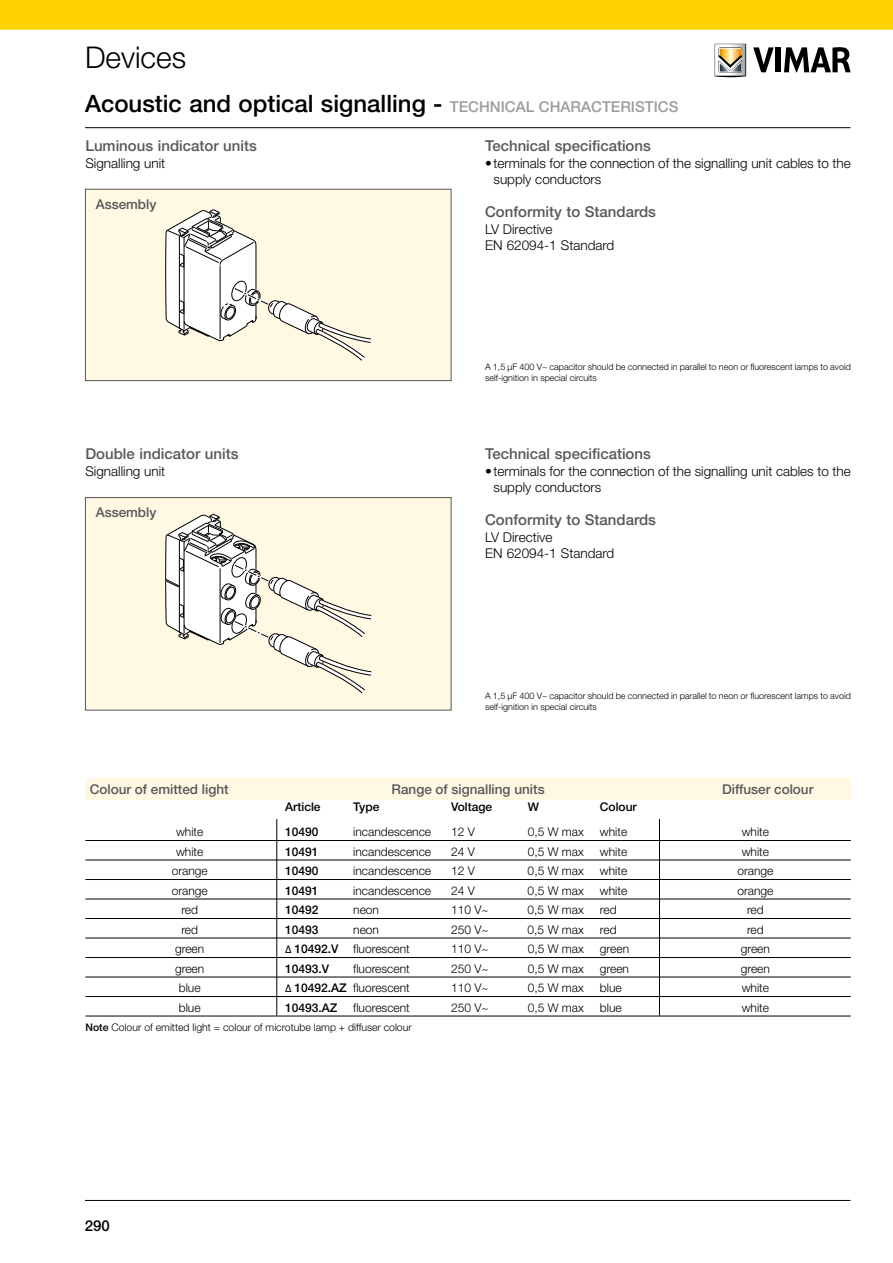
<style>
.page{position:relative;width:893px;height:1263px;background:#fff}
.page>*{position:absolute;margin:0;border:0;box-sizing:border-box;transform-origin:0 0}
.t1{font:300 30px "Helvetica Neue LT Std";color:#000}
.t2{font:500 24px "Helvetica Neue LT Std";color:#000}
.t3{font:500 15px "Helvetica Neue LT Std";color:#58585a}
.t4{font:500 15px "Helvetica Neue LT Std";color:#000}
.t5{font:300 13.5px/16.5px "Helvetica Neue LT Std";color:#000}
.t6{font:500 13.5px "Helvetica Neue LT Std";color:#58585a}
.t7{font:300 12px "Helvetica Neue LT Std";color:#000}
.t8{font:500 12px "Helvetica Neue LT Std";color:#000}
.t9{font:300 10.5px "Helvetica Neue LT Std";color:#000}
.t10{font:300 9px/10.5px "Helvetica Neue LT Std";color:#000}
.s1{font-size:15px;color:#9c9d9f}
.s2{font-weight:500;font-size:10.5px}
.s3{font-weight:500}
</style>
<div class="page">
<svg style="left:0;top:0;width:892px;height:72px"></svg>
<hr style="left:85px;top:127px;width:765px;height:1px;background:#000">
<hr style="left:85px;top:1200px;width:765px;height:1px;background:#000">
<svg style="left:715px;top:44px;width:31px;height:33px"></svg>
<svg style="left:753px;top:47px;width:21px;height:25px"></svg>
<div style="left:776px;top:47px;width:5px;height:25px;background:#000"></div>
<svg style="left:784px;top:46px;width:67px;height:26px"></svg>
<svg style="left:892px;top:0;width:1px;height:30px"></svg>
<div style="left:85px;top:189px;width:366px;height:192px;background:#fff8e2"></div>
<svg style="left:165px;top:209px;width:206px;height:152px"></svg>
<div style="left:85px;top:189px;width:366px;height:192px;border:1px solid #58585a"></div>
<div style="left:85px;top:497px;width:366px;height:213px;background:#fff8e2"></div>
<svg style="left:165px;top:514px;width:206px;height:179px"></svg>
<div style="left:85px;top:497px;width:366px;height:213px;border:1px solid #58585a"></div>
<hr style="left:85px;top:840px;width:766px;height:1px;background:#000">
<hr style="left:85px;top:860px;width:766px;height:1px;background:#000">
<hr style="left:85px;top:879px;width:766px;height:1px;background:#000">
<hr style="left:85px;top:899px;width:766px;height:1px;background:#000">
<hr style="left:85px;top:918px;width:766px;height:1px;background:#000">
<hr style="left:85px;top:938px;width:766px;height:1px;background:#000">
<hr style="left:85px;top:957px;width:766px;height:1px;background:#000">
<hr style="left:85px;top:977px;width:766px;height:1px;background:#000">
<hr style="left:85px;top:996px;width:766px;height:1px;background:#000">
<hr style="left:85px;top:1016px;width:766px;height:1px;background:#000">
<div style="left:85px;top:778px;width:766px;height:21px;background:#fff8e2"></div>
<hr style="left:276px;top:819px;width:1px;height:196px;background:#000">
<hr style="left:659px;top:819px;width:1px;height:196px;background:#000">
<h1 class="t1" style="left:85px;top:39px;width:103px">Devices</h1>
<h2 class="t2" style="left:85px;top:89px;width:595px">Acoustic and optical signalling - <span class="s1">TECHNICAL CHARACTERISTICS</span></h2>
<p class="t3" style="left:85px;top:137px;width:173px">Luminous indicator units</p>
<p class="t5" style="left:85px;top:154px;width:81px">Signalling unit</p>
<p class="t3" style="left:485px;top:137px;width:167px">Technical specifications</p>
<p class="t5" style="left:494px;top:154px;width:359px;text-indent:-8px">• terminals for the connection of the signalling unit cables to the supply conductors</p>
<p class="t3" style="left:485px;top:203px;width:172px">Conformity to Standards</p>
<p class="t5" style="left:485px;top:220px;width:131px">LV Directive<br>EN 62094-1 Standard</p>
<p class="t6" style="left:96px;top:196px;width:62px">Assembly</p>
<p class="t3" style="left:85px;top:445px;width:155px">Double indicator units</p>
<p class="t5" style="left:85px;top:462px;width:81px">Signalling unit</p>
<p class="t6" style="left:96px;top:505px;width:62px">Assembly</p>
<p class="t10" style="left:485px;top:361px;width:367px">A 1,5 µF 400 V~ capacitor should be connected in parallel to neon or fluorescent lamps to avoid self-ignition in special circuits</p>
<p class="t3" style="left:485px;top:445px;width:167px">Technical specifications</p>
<p class="t5" style="left:494px;top:462px;width:359px;text-indent:-8px">• terminals for the connection of the signalling unit cables to the supply conductors</p>
<p class="t3" style="left:485px;top:511px;width:172px">Conformity to Standards</p>
<p class="t5" style="left:485px;top:528px;width:131px">LV Directive<br>EN 62094-1 Standard</p>
<p class="t10" style="left:485px;top:690px;width:367px">A 1,5 µF 400 V~ capacitor should be connected in parallel to neon or fluorescent lamps to avoid self-ignition in special circuits</p>
<p class="t6" style="left:90px;top:781px;width:141px">Colour of emitted light</p>
<p class="t6" style="left:392px;top:781px;width:155px">Range of signalling units</p>
<p class="t6" style="left:722px;top:781px;width:93px">Diffuser colour</p>
<p class="t8" style="left:285px;top:799px;width:37px">Article</p>
<p class="t8" style="left:353px;top:799px;width:28px">Type</p>
<p class="t8" style="left:451px;top:799px;width:43px">Voltage</p>
<p class="t8" style="left:528px;top:799px;width:13px">W</p>
<p class="t8" style="left:600px;top:799px;width:38px">Colour</p>
<p class="t7" style="left:176px;top:824px;width:29px">white</p>
<p class="t8" style="left:285px;top:825px;width:35px">10490</p>
<p class="t7" style="left:353px;top:824px;width:79px">incandescence</p>
<p class="t7" style="left:451px;top:824px;width:25px">12 V</p>
<p class="t7" style="left:528px;top:824px;width:58px">0,5 W max</p>
<p class="t7" style="left:600px;top:824px;width:29px">white</p>
<p class="t7" style="left:742px;top:824px;width:29px">white</p>
<p class="t7" style="left:176px;top:844px;width:29px">white</p>
<p class="t8" style="left:285px;top:844px;width:35px">10491</p>
<p class="t7" style="left:353px;top:844px;width:79px">incandescence</p>
<p class="t7" style="left:451px;top:844px;width:25px">24 V</p>
<p class="t7" style="left:528px;top:844px;width:58px">0,5 W max</p>
<p class="t7" style="left:600px;top:844px;width:29px">white</p>
<p class="t7" style="left:742px;top:844px;width:29px">white</p>
<p class="t7" style="left:172px;top:863px;width:38px">orange</p>
<p class="t8" style="left:285px;top:864px;width:35px">10490</p>
<p class="t7" style="left:353px;top:863px;width:79px">incandescence</p>
<p class="t7" style="left:451px;top:863px;width:25px">12 V</p>
<p class="t7" style="left:528px;top:863px;width:58px">0,5 W max</p>
<p class="t7" style="left:600px;top:863px;width:29px">white</p>
<p class="t7" style="left:737px;top:863px;width:38px">orange</p>
<p class="t7" style="left:172px;top:883px;width:38px">orange</p>
<p class="t8" style="left:285px;top:883px;width:35px">10491</p>
<p class="t7" style="left:353px;top:883px;width:79px">incandescence</p>
<p class="t7" style="left:451px;top:883px;width:25px">24 V</p>
<p class="t7" style="left:528px;top:883px;width:58px">0,5 W max</p>
<p class="t7" style="left:600px;top:883px;width:29px">white</p>
<p class="t7" style="left:737px;top:883px;width:38px">orange</p>
<p class="t7" style="left:181px;top:902px;width:18px">red</p>
<p class="t8" style="left:285px;top:903px;width:35px">10492</p>
<p class="t7" style="left:353px;top:902px;width:27px">neon</p>
<p class="t7" style="left:451px;top:902px;width:39px">110 V~</p>
<p class="t7" style="left:528px;top:902px;width:58px">0,5 W max</p>
<p class="t7" style="left:600px;top:902px;width:18px">red</p>
<p class="t7" style="left:747px;top:902px;width:18px">red</p>
<p class="t7" style="left:181px;top:922px;width:18px">red</p>
<p class="t8" style="left:285px;top:922px;width:35px">10493</p>
<p class="t7" style="left:353px;top:922px;width:27px">neon</p>
<p class="t7" style="left:451px;top:922px;width:39px">250 V~</p>
<p class="t7" style="left:528px;top:922px;width:58px">0,5 W max</p>
<p class="t7" style="left:600px;top:922px;width:18px">red</p>
<p class="t7" style="left:747px;top:922px;width:18px">red</p>
<p class="t7" style="left:175px;top:941px;width:31px">green</p>
<p class="t7" style="left:285px;top:941px;width:126px"><span class="s2">∆</span> <span class="s3">10492.V</span> fluorescent</p>
<p class="t7" style="left:451px;top:941px;width:39px">110 V~</p>
<p class="t7" style="left:528px;top:941px;width:58px">0,5 W max</p>
<p class="t7" style="left:600px;top:941px;width:31px">green</p>
<p class="t7" style="left:741px;top:941px;width:31px">green</p>
<p class="t7" style="left:175px;top:961px;width:31px">green</p>
<p class="t8" style="left:285px;top:961px;width:46px">10493.V</p>
<p class="t7" style="left:353px;top:961px;width:58px">fluorescent</p>
<p class="t7" style="left:451px;top:961px;width:39px">250 V~</p>
<p class="t7" style="left:528px;top:961px;width:58px">0,5 W max</p>
<p class="t7" style="left:600px;top:961px;width:31px">green</p>
<p class="t7" style="left:741px;top:961px;width:31px">green</p>
<p class="t7" style="left:179px;top:980px;width:23px">blue</p>
<p class="t7" style="left:285px;top:980px;width:126px"><span class="s2">∆</span> <span class="s3">10492.AZ</span> fluorescent</p>
<p class="t7" style="left:451px;top:980px;width:39px">110 V~</p>
<p class="t7" style="left:528px;top:980px;width:58px">0,5 W max</p>
<p class="t7" style="left:600px;top:980px;width:23px">blue</p>
<p class="t7" style="left:742px;top:980px;width:29px">white</p>
<p class="t7" style="left:179px;top:1000px;width:23px">blue</p>
<p class="t8" style="left:285px;top:1000px;width:54px">10493.AZ</p>
<p class="t7" style="left:353px;top:1000px;width:58px">fluorescent</p>
<p class="t7" style="left:451px;top:1000px;width:39px">250 V~</p>
<p class="t7" style="left:528px;top:1000px;width:58px">0,5 W max</p>
<p class="t7" style="left:600px;top:1000px;width:23px">blue</p>
<p class="t7" style="left:742px;top:1000px;width:29px">white</p>
<p class="t9" style="left:85px;top:1021px;width:328px"><span class="s3">Note</span> Colour of emitted light = colour of microtube lamp + diffuser colour</p>
<p class="t4" style="left:85px;top:1217px;width:27px">290</p>
</div>
